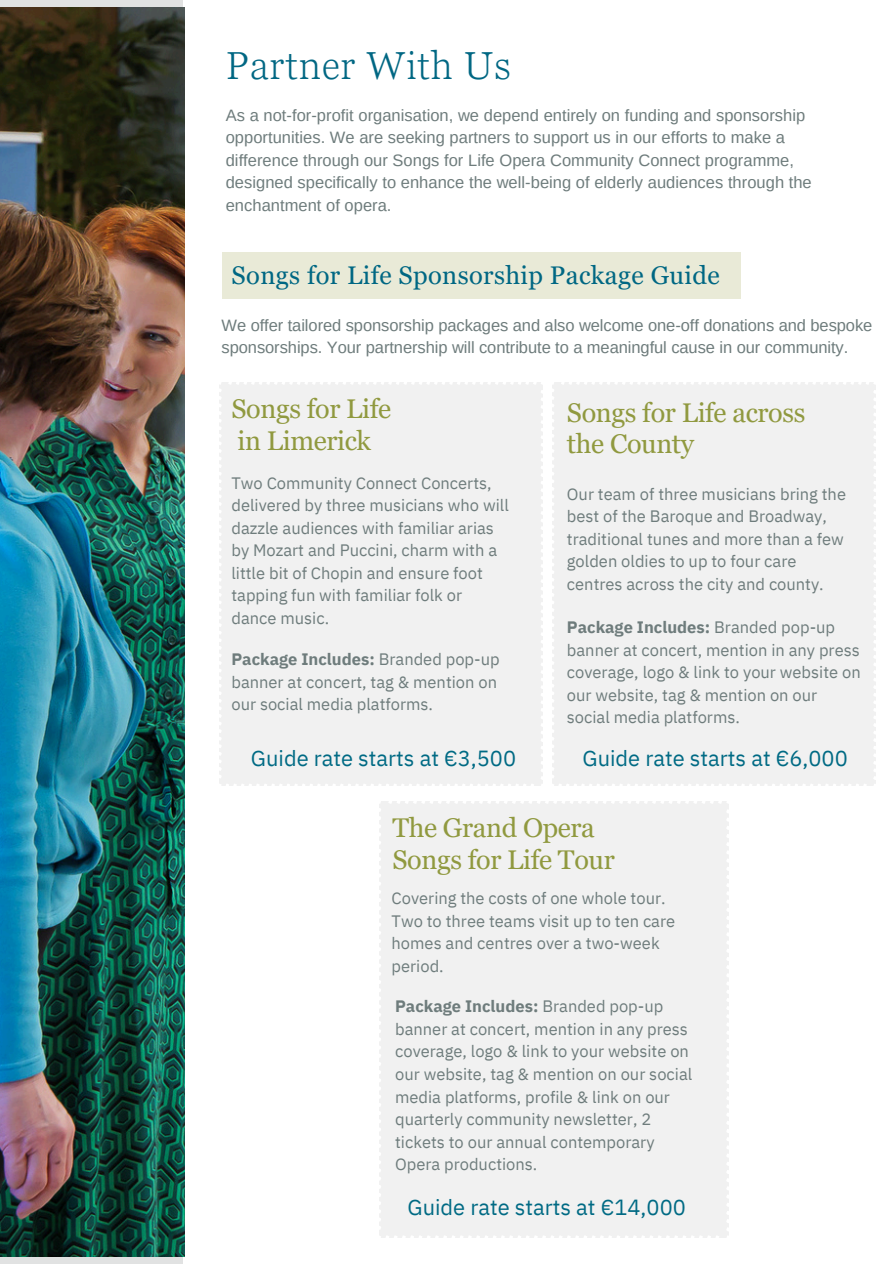
<style>
.page{position:relative;width:894px;height:1264px;background:#fff}
.page>*{position:absolute;margin:0;border:0;box-sizing:border-box;transform-origin:0 0}
.t1{font:300 39px "Georgia Pro";letter-spacing:.025em;color:#006783}
.t2{font:27px/31.5px "Georgia Pro";letter-spacing:-.015em;color:#90993f}
.t3{font:25.5px "Georgia Pro";letter-spacing:.015em;color:#006783}
.t4{font:21.75px "IBM Plex Sans";color:#006a84}
.t5{font:16.5px/22.5px "IBM Plex Sans";color:#6e7c7c}
.t6{font:16.5px/22.5px "Arimo";color:#6e7c7c}
.s1{font-weight:700}
</style>
<div class="page">
<div style="left:221px;top:252px;width:519px;height:46px;background:#e9ead7"></div>
<div style="left:219px;top:382px;width:324px;height:404px;background:#f1f1f1"></div>
<div style="left:552px;top:382px;width:324px;height:404px;background:#f1f1f1"></div>
<div style="left:379px;top:801px;width:350px;height:437px;background:#f1f1f1"></div>
<img style="left:0;top:7px;width:184px;height:1249px">
<p class="t1" style="left:226px;top:44px;width:286px">Partner With Us</p>
<h1 class="t6" style="left:226px;top:104px;width:587px">As a not-for-profit organisation, we depend entirely on funding and sponsorship opportunities. We are seeking partners to support us in our efforts to make a difference through our Songs for Life Opera Community Connect programme, designed specifically to enhance the well-being of elderly audiences through the enchantment of opera.</h1>
<p class="t3" style="left:231px;top:260px;width:489px">Songs for Life Sponsorship Package Guide</p>
<p class="t6" style="left:221px;top:315px;width:652px;line-height:21.3px">We offer tailored sponsorship packages and also welcome one-off donations and bespoke sponsorships. Your partnership will contribute to a meaningful cause in our community.</p>
<p class="t2" style="left:231px;top:393px;width:161px">Songs for Life in Limerick</p>
<p class="t2" style="left:566px;top:396px;width:240px">Songs for Life across the County</p>
<p class="t5" style="left:231px;top:471px;width:279px">Two Community Connect Concerts, delivered by three musicians who will dazzle audiences with familiar arias by Mozart and Puccini, charm with a little bit of Chopin and ensure foot tapping fun with familiar folk or dance music.</p>
<p class="t5" style="left:566px;top:482px;width:280px">Our team of three musicians bring the best of the Baroque and Broadway, traditional tunes and more than a few golden oldies to up to four care centres across the city and county.</p>
<h3 class="t5" style="left:566px;top:616px;width:295px"><span class="s1">Package Includes:</span> Branded pop-up banner at concert, mention in any press coverage, logo &amp; link to your website on our website, tag &amp; mention on our social media platforms.</h3>
<p class="t5" style="left:231px;top:647px;width:270px"><span class="s1">Package Includes:</span> Branded pop-up banner at concert, tag &amp; mention on our social media platforms.</p>
<h2 class="t4" style="left:251px;top:743px;width:266px">Guide rate starts at €3,500</h2>
<p class="t4" style="left:582px;top:743px;width:266px">Guide rate starts at €6,000</p>
<h2 class="t2" style="left:392px;top:812px;width:224px">The Grand Opera<br>Songs for Life Tour</h2>
<h3 class="t5" style="left:391px;top:886px;width:285px">Covering the costs of one whole tour.<br>Two to three teams visit up to ten care homes and centres over a two-week period.</h3>
<h2 class="t5" style="left:395px;top:995px;width:298px"><span class="s1">Package Includes:</span> Branded pop-up banner at concert, mention in any press coverage, logo &amp; link to your website on our website, tag &amp; mention on our social media platforms, profile &amp; link on our quarterly community newsletter, 2 tickets to our annual contemporary Opera productions.</h2>
<p class="t4" style="left:407px;top:1192px;width:280px">Guide rate starts at €14,000</p>
</div>
